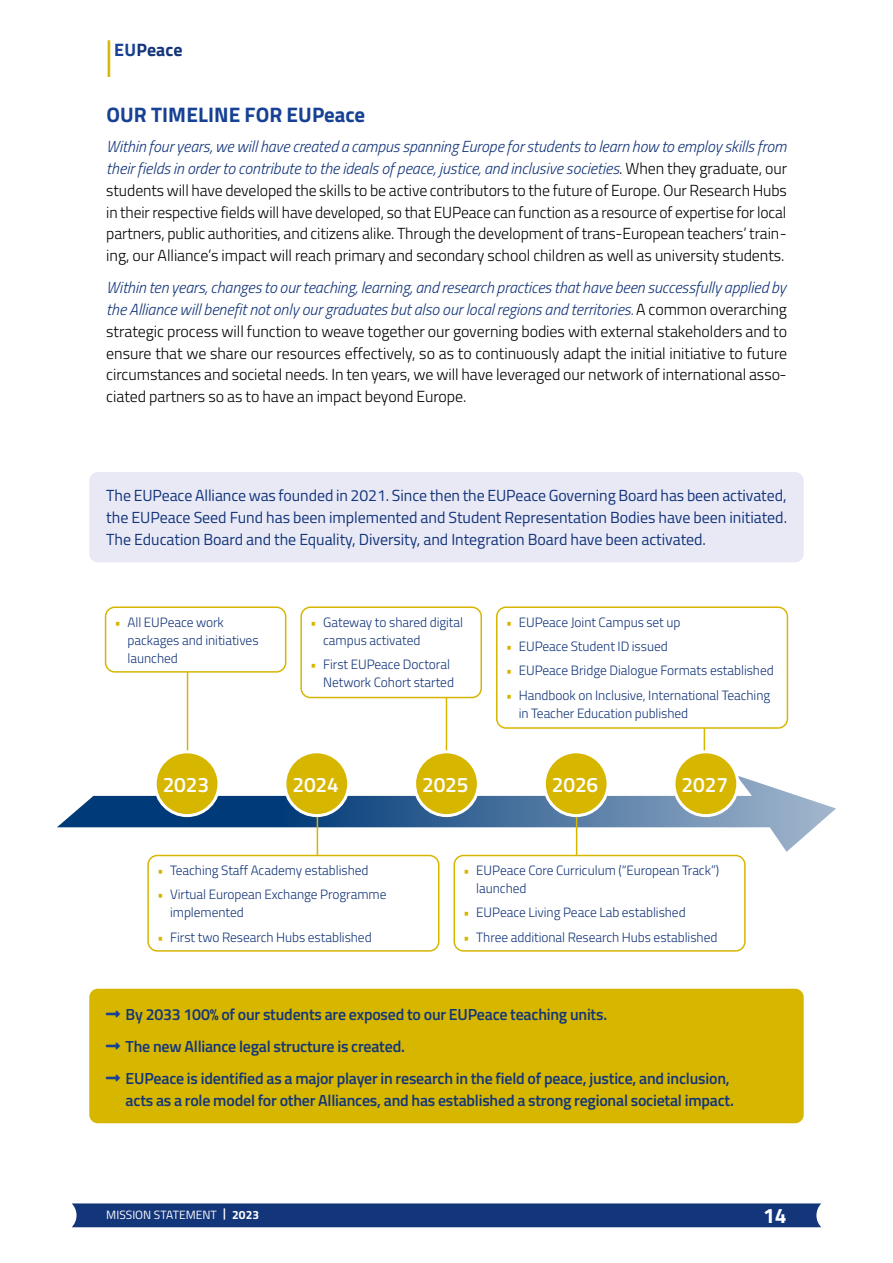
<style>
.page{position:relative;width:893px;height:1263px;background:#fff}
.page>*{position:absolute;margin:0;border:0;box-sizing:border-box;transform-origin:0 0}
.t1{font:700 54px "Titillium";color:#d7b600;scale:.33 1}
.t2{font:700 21px "Titillium";letter-spacing:.005em;color:#164194}
.t3{font:600 21px "Titillium";letter-spacing:-.005em;color:#fff}
.t4{font:700 21px "Titillium";color:#fff}
.t5{font:700 18px "Titillium";letter-spacing:.01em;color:#13357a}
.t6{font:300 16.05px/21.8px "Titillium";letter-spacing:-.005em;color:#000;text-align:justify}
.t7{font:600 16.05px/21.8px "Titillium";letter-spacing:-.015em;color:#13357a;text-align:right}
.t8{font:16.05px/21.8px "Titillium";letter-spacing:-.005em;color:#13357a;text-align:justify}
.t9{font:300 13.5px/18px "Titillium";letter-spacing:-.005em;color:#13357a}
.t10{font:12px "Titillium";color:#fff}
.t11{font:700 12px "Titillium";color:#fff}
.s1{color:#164194}
.s2{font-style:italic;color:#13357a}
.s3{font-weight:700;color:#d7b600}
.s4{font-family:"Arial"}
</style>
<div class="page">
<svg style="left:57px;top:776px;width:779px;height:76px"></svg>
<hr style="left:187px;top:652px;width:1px;height:136px;background:#d7b600">
<hr style="left:317px;top:813px;width:1px;height:78px;background:#d7b600">
<hr style="left:446px;top:695px;width:1px;height:90px;background:#d7b600">
<hr style="left:704px;top:706px;width:1px;height:78px;background:#d7b600">
<hr style="left:576px;top:780px;width:1px;height:78px;background:#d7b600">
<div style="left:105px;top:606px;width:181px;height:67px;border:2px solid #d7b600;border-radius:9px"></div>
<div style="left:300px;top:606px;width:182px;height:92px;border:2px solid #d7b600;border-radius:9px"></div>
<div style="left:496px;top:606px;width:292px;height:123px;border:2px solid #d7b600;border-radius:9px"></div>
<div style="left:155px;top:752px;width:64px;height:63px;background:#d7b600;border-radius:50%"></div>
<div style="left:154px;top:750px;width:66px;height:67px;border:3px solid #fff;border-radius:50%"></div>
<div style="left:285px;top:752px;width:64px;height:63px;background:#d7b600;border-radius:50%"></div>
<div style="left:283px;top:750px;width:67px;height:67px;border:3px solid #fff;border-radius:50%"></div>
<div style="left:674px;top:752px;width:64px;height:63px;background:#d7b600;border-radius:50%"></div>
<div style="left:672px;top:750px;width:67px;height:67px;border:3px solid #fff;border-radius:50%"></div>
<div style="left:415px;top:752px;width:63px;height:63px;background:#d7b600;border-radius:50%"></div>
<div style="left:413px;top:750px;width:67px;height:67px;border:3px solid #fff;border-radius:50%"></div>
<div style="left:544px;top:752px;width:64px;height:63px;background:#d7b600;border-radius:50%"></div>
<div style="left:543px;top:750px;width:67px;height:67px;border:3px solid #fff;border-radius:50%"></div>
<div style="left:147px;top:855px;width:292px;height:97px;border:2px solid #d7b600;border-radius:9px"></div>
<div style="left:453px;top:855px;width:293px;height:97px;border:2px solid #d7b600;border-radius:9px"></div>
<div style="left:89px;top:472px;width:715px;height:90px;background:#e9e9f6;border-radius:9px"></div>
<div style="left:89px;top:989px;width:715px;height:134px;background:#d7b600;border-radius:9px"></div>
<div style="left:72px;top:1203px;width:749px;height:24px;background:#13357a"></div>
<h1 class="t1" style="left:106px;top:17px;width:17px">I</h1>
<p class="t5" style="left:114px;top:36px;width:70px"><span class="s1">EU</span>Peace</p>
<h2 class="t2" style="left:106px;top:99px;width:260px">OUR TIMELINE FOR EUPeace</h2>
<p class="t6" style="left:106px;top:135px;width:682px"><span class="s2">Within four years, we will have created a campus spanning Europe for students to learn how to employ skills from their fields in order to contribute to the ideals of peace, justice, and inclusive societies</span>. When they graduate, our students will have developed the skills to be active contributors to the future of Europe. Our Research Hubs in their respective fields will have developed, so that EUPeace can function as a resource of expertise for local partners, public authorities, and citizens alike. Through the development of trans-European teachers’ train&shy;ing, our Alliance’s impact will reach primary and secondary school children as well as university students.</p>
<p class="t6" style="left:106px;top:276px;width:682px"><span class="s2">Within ten years, changes to our teaching, learning, and research practices that have been successfully applied by the Alliance will benefit not only our graduates but also our local regions and territories.</span> A common overarching strategic process will function to weave together our governing bodies with external stakeholders and to ensure that we share our resources effectively, so as to continuously adapt the initial initiative to future circumstances and societal needs. In ten years, we will have leveraged our network of international asso&shy;ciated partners so as to have an impact beyond Europe.</p>
<p class="t8" style="left:106px;top:484px;width:682px">The EUPeace Alliance was founded in 2021. Since then the EUPeace Governing Board has been activated, the EUPeace Seed Fund has been implemented and Student Representation Bodies have been initiated.<br>The Education Board and the Equality, Diversity, and Integration Board have been activated.</p>
<p class="t9" style="left:128px;top:612px;width:132px;text-indent:-13px"><span class="s3">•</span> All EUPeace work packages and initiatives launched</p>
<p class="t9" style="left:323px;top:612px;width:141px;text-indent:-13px"><span class="s3">•</span> Gateway to shared digital campus activated</p>
<p class="t9" style="left:310px;top:655px;width:145px;text-align:right"><span class="s3">•</span> First EUPeace Doctoral<br>Network Cohort started</p>
<p class="t9" style="left:506px;top:612px;width:176px"><span class="s3">•</span> EUPeace Joint Campus set up</p>
<p class="t9" style="left:506px;top:637px;width:163px"><span class="s3">•</span> EUPeace Student ID issued</p>
<p class="t9" style="left:506px;top:661px;width:269px"><span class="s3">•</span> EUPeace Bridge Dialogue Formats established</p>
<p class="t9" style="left:519px;top:685px;width:253px;text-indent:-13px"><span class="s3">•</span> Handbook on Inclusive, International Teaching in Teacher Education published</p>
<h2 class="t3" style="left:163px;top:768px;width:48px">2023</h2>
<h2 class="t3" style="left:292px;top:768px;width:48px">2024</h2>
<h2 class="t3" style="left:422px;top:768px;width:48px">2025</h2>
<h2 class="t3" style="left:552px;top:768px;width:48px">2026</h2>
<h2 class="t3" style="left:681px;top:768px;width:48px">2027</h2>
<p class="t9" style="left:157px;top:860px;width:213px"><span class="s3">•</span> Teaching Staff Academy established</p>
<p class="t9" style="left:170px;top:885px;width:218px;text-indent:-13px"><span class="s3">•</span> Virtual European Exchange Programme implemented</p>
<p class="t9" style="left:157px;top:927px;width:216px"><span class="s3">•</span> First two Research Hubs established</p>
<p class="t9" style="left:476px;top:860px;width:244px;text-indent:-13px"><span class="s3">•</span> EUPeace Core Curriculum (“European Track”) launched</p>
<p class="t9" style="left:463px;top:903px;width:224px"><span class="s3">•</span> EUPeace Living Peace Lab established</p>
<p class="t9" style="left:463px;top:927px;width:255px"><span class="s3">•</span> Three additional Research Hubs established</p>
<p class="t7" style="left:106px;top:1002px;width:502px"><span class="s1">□■□●▼▼</span> By 2033 100% of our students are exposed to our EUPeace teaching units.</p>
<p class="t7" style="left:106px;top:1035px;width:300px"><span class="s1">□■□●▼▼</span> The new Alliance legal structure is created.</p>
<p class="t7" style="left:106px;top:1067px;width:629px"><span class="s1">□■□●▼▼</span> EUPeace is identified as a major player in research in the field of peace, justice, and inclusion, acts as a role model for other Alliances, and has established a strong regional societal impact.</p>
<p class="t11" style="left:223px;top:1205px;width:38px"><span class="s4">|</span> 2023</p>
<p class="t10" style="left:106px;top:1206px;width:112px">MISSION STATEMENT</p>
<h2 class="t4" style="left:763px;top:1200px;width:25px">14</h2>
</div>
